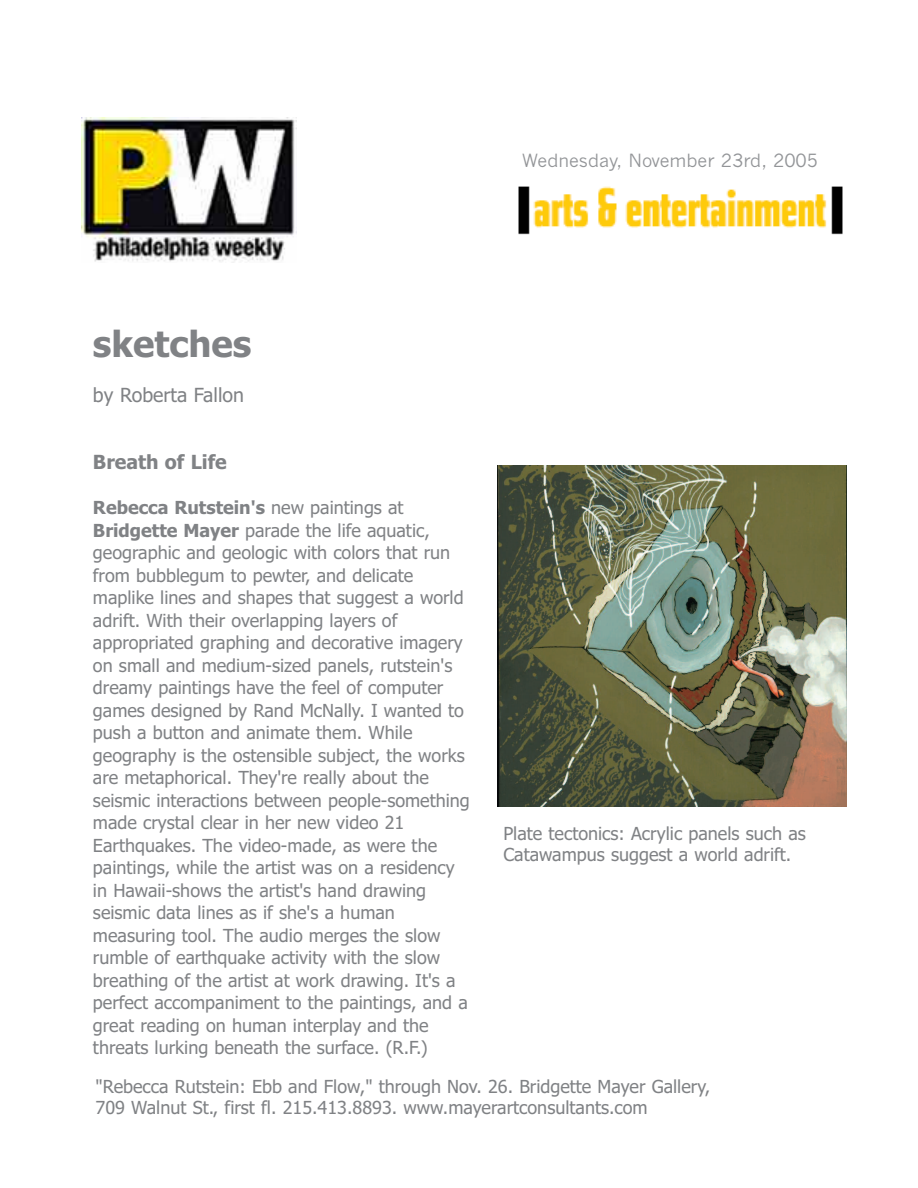
<style>
.page{position:relative;width:918px;height:1188px;background:#fff}
.page>*{position:absolute;margin:0;border:0;box-sizing:border-box;transform-origin:0 0}
.t1{font:700 36px "Tahoma";color:#808285}
.t2{font:19.5px "Tahoma";color:#808285}
.t3{font:700 19.5px "Tahoma";color:#808285}
.t4{font:18px/22.5px "Tahoma";color:#808285}
.t5{font:18px "News Gothic";color:#939598}
.s1{font-weight:700}
</style>
<div class="page">
<img style="left:81px;top:117px;width:216px;height:145px">
<img style="left:518px;top:186px;width:325px;height:49px">
<img style="left:498px;top:465px;width:348px;height:342px">
<p class="t5" style="left:522px;top:150px;width:297px">Wednesday, November 23rd, 2005</p>
<h1 class="t1" style="left:93px;top:323px;width:160px">sketches</h1>
<p class="t2" style="left:93px;top:383px;width:152px">by Roberta Fallon</p>
<p class="t3" style="left:93px;top:451px;width:135px">Breath of Life</p>
<p class="t4" style="left:93px;top:497px;width:378px"><span class="s1">Rebecca Rutstein's</span> new paintings at <span class="s1">Bridgette Mayer</span> parade the life aquatic, geographic and geologic with colors that run from bubblegum to pewter, and delicate maplike lines and shapes that suggest a world adrift. With their overlapping layers of appropriated graphing and decorative imagery on small and medium-sized panels, rutstein's dreamy paintings have the feel of computer games designed by Rand McNally. I wanted to push a button and animate them. While geography is the ostensible subject, the works are metaphorical. They're really about the seismic interactions between people-something made crystal clear in her new video 21<br>Earthquakes. The video-made, as were the paintings, while the artist was on a residency in Hawaii-shows the artist's hand drawing seismic data lines as if she's a human measuring tool. The audio merges the slow rumble of earthquake activity with the slow breathing of the artist at work drawing. It's a perfect accompaniment to the paintings, and a great reading on human interplay and the threats lurking beneath the surface. (R.F.)</p>
<p class="t4" style="left:503px;top:823px;width:304px;line-height:21.6px">Plate tectonics: Acrylic panels such as<br>Catawampus suggest a world adrift.</p>
<p class="t4" style="left:96px;top:1076px;width:616px;line-height:21.6px">"Rebecca Rutstein: Ebb and Flow," through Nov. 26. Bridgette Mayer Gallery,<br>709 Walnut St., first fl. 215.413.8893. www.mayerartconsultants.com</p>
</div>
